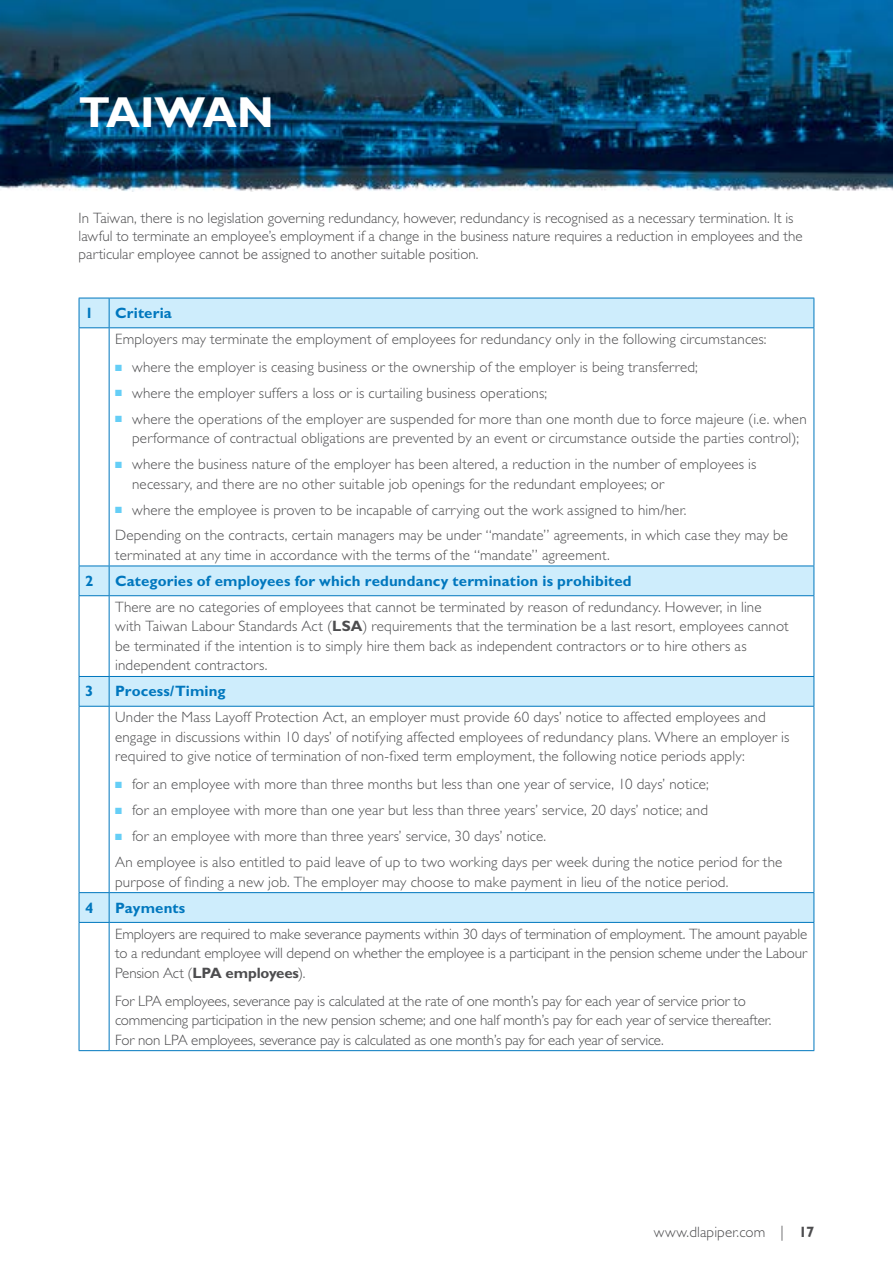
<style>
.page{position:relative;width:893px;height:1263px;background:#fff}
.page>*{position:absolute;margin:0;border:0;box-sizing:border-box;transform-origin:0 0}
.t1{font:700 43.5px "Gill Sans Std";color:#fff}
.t2{font:300 15px/19.5px "Gill Sans Std";letter-spacing:.01em;color:#4d4d4f}
.t3{font:300 15px/19.5px "Gill Sans Std";letter-spacing:-.01em;color:#4d4d4f}
.t4{font:700 15px "Gill Sans Std";letter-spacing:.01em;color:#0077be}
.s1{color:#65cef6}
.s2{font-weight:700}
</style>
<div class="page">
<img style="left:0;top:0;width:893px;height:191px">
<svg style="left:80px;top:299px;width:734px;height:623px"></svg>
<hr style="left:109px;top:298px;width:705px;height:1px;background:#0077be">
<svg style="left:814px;top:298px;width:1px;height:29px"></svg>
<hr style="left:109px;top:327px;width:705px;height:1px;background:#0077be">
<hr style="left:79px;top:328px;width:1px;height:238px;background:#0077be">
<hr style="left:109px;top:328px;width:1px;height:238px;background:#0077be">
<hr style="left:814px;top:328px;width:1px;height:238px;background:#0077be">
<hr style="left:79px;top:596px;width:1px;height:80px;background:#0077be">
<hr style="left:109px;top:596px;width:1px;height:80px;background:#0077be">
<hr style="left:814px;top:596px;width:1px;height:80px;background:#0077be">
<hr style="left:79px;top:707px;width:1px;height:185px;background:#0077be">
<hr style="left:109px;top:707px;width:1px;height:185px;background:#0077be">
<hr style="left:814px;top:707px;width:1px;height:185px;background:#0077be">
<hr style="left:79px;top:923px;width:1px;height:127px;background:#0077be">
<hr style="left:109px;top:923px;width:1px;height:127px;background:#0077be">
<hr style="left:814px;top:923px;width:1px;height:127px;background:#0077be">
<hr style="left:79px;top:1050px;width:30px;height:1px;background:#0077be">
<hr style="left:109px;top:1050px;width:705px;height:1px;background:#0077be">
<hr style="left:79px;top:298px;width:30px;height:1px;background:#0077be">
<svg style="left:79px;top:298px;width:1px;height:29px"></svg>
<svg style="left:109px;top:298px;width:1px;height:29px"></svg>
<hr style="left:79px;top:327px;width:30px;height:1px;background:#0077be">
<hr style="left:79px;top:566px;width:30px;height:1px;background:#0077be">
<svg style="left:79px;top:566px;width:1px;height:29px"></svg>
<hr style="left:79px;top:595px;width:30px;height:1px;background:#0077be">
<hr style="left:109px;top:566px;width:705px;height:1px;background:#0077be">
<svg style="left:109px;top:566px;width:1px;height:29px"></svg>
<svg style="left:814px;top:566px;width:1px;height:29px"></svg>
<hr style="left:109px;top:595px;width:705px;height:1px;background:#0077be">
<hr style="left:79px;top:676px;width:30px;height:1px;background:#0077be">
<svg style="left:79px;top:677px;width:1px;height:29px"></svg>
<hr style="left:79px;top:706px;width:30px;height:1px;background:#0077be">
<hr style="left:109px;top:676px;width:705px;height:1px;background:#0077be">
<svg style="left:109px;top:677px;width:1px;height:29px"></svg>
<svg style="left:814px;top:677px;width:1px;height:29px"></svg>
<hr style="left:109px;top:706px;width:705px;height:1px;background:#0077be">
<hr style="left:79px;top:892px;width:30px;height:1px;background:#0077be">
<svg style="left:79px;top:893px;width:1px;height:29px"></svg>
<hr style="left:79px;top:922px;width:30px;height:1px;background:#0077be">
<hr style="left:109px;top:892px;width:705px;height:1px;background:#0077be">
<svg style="left:109px;top:893px;width:1px;height:29px"></svg>
<svg style="left:814px;top:893px;width:1px;height:29px"></svg>
<hr style="left:109px;top:922px;width:705px;height:1px;background:#0077be">
<h1 class="t1" style="left:79px;top:87px;width:197px">Taiwan</h1>
<p class="t2" style="left:79px;top:209px;width:725px;line-height:18px">In Taiwan, there is no legislation governing redundancy, however, redundancy is recognised as a necessary termination. It is lawful to terminate an employee’s employment if a change in the business nature requires a reduction in employees and the particular employee cannot be assigned to another suitable position.</p>
<p class="t4" style="left:85px;top:304px;width:10px">1</p>
<p class="t4" style="left:115px;top:304px;width:58px">Criteria</p>
<p class="t2" style="left:115px;top:329px;width:653px">Employers may terminate the employment of employees for redundancy only in the following circumstances:</p>
<p class="t2" style="left:115px;top:357px;width:584px"><span class="s1">■</span> where the employer is ceasing business or the ownership of the employer is being transferred;</p>
<p class="t2" style="left:115px;top:383px;width:433px"><span class="s1">■</span> where the employer suffers a loss or is curtailing business operations;</p>
<p class="t2" style="left:132px;top:409px;width:676px;text-indent:-17px"><span class="s1">■</span> where the operations of the employer are suspended for more than one month due to force majeure (i.e. when performance of contractual obligations are prevented by an event or circumstance outside the parties control);</p>
<p class="t2" style="left:132px;top:455px;width:626px;text-indent:-17px"><span class="s1">■</span> where the business nature of the employer has been altered, a reduction in the number of employees is necessary, and there are no other suitable job openings for the redundant employees; or</p>
<p class="t2" style="left:115px;top:497px;width:674px;line-height:25.8px"><span class="s1">■</span> where the employee is proven to be incapable of carrying out the work assigned to him/her.<br>Depending on the contracts, certain managers may be under “mandate” agreements, in which case they may be</p>
<p class="t2" style="left:115px;top:545px;width:496px">terminated at any time in accordance with the terms of the “mandate” agreement.</p>
<p class="t4" style="left:85px;top:572px;width:10px">2</p>
<p class="t4" style="left:115px;top:572px;width:518px">Categories of employees for which redundancy termination is prohibited</p>
<p class="t2" style="left:115px;top:597px;width:648px">There are no categories of employees that cannot be terminated by reason of redundancy. However, in line with Taiwan Labour Standards Act (<span class="s2">LSA</span></p>
<p class="t2" style="left:115px;top:617px;width:675px;text-indent:247px">) requirements that the termination be a last resort, employees cannot be terminated if the intention is to simply hire them back as independent contractors or to hire others as independent contractors.</p>
<p class="t4" style="left:85px;top:682px;width:10px">3</p>
<p class="t4" style="left:115px;top:682px;width:112px">Process/Timing</p>
<p class="t2" style="left:115px;top:708px;width:676px">Under the Mass Layoff Protection Act, an employer must provide 60 days’ notice to affected employees and engage in discussions within 10 days’ of notifying affected employees of redundancy plans. Where an employer is required to give notice of termination of non-fixed term employment, the following notice periods apply:</p>
<p class="t2" style="left:115px;top:775px;width:595px"><span class="s1">■</span> for an employee with more than three months but less than one year of service, 10 days’ notice;</p>
<p class="t2" style="left:115px;top:801px;width:594px"><span class="s1">■</span> for an employee with more than one year but less than three years’ service, 20 days’ notice; and</p>
<p class="t2" style="left:115px;top:823px;width:669px;line-height:25.8px"><span class="s1">■</span> for an employee with more than three years’ service, 30 days’ notice.<br>An employee is also entitled to paid leave of up to two working days per week during the notice period for the</p>
<p class="t2" style="left:115px;top:872px;width:615px">purpose of finding a new job. The employer may choose to make payment in lieu of the notice period.</p>
<p class="t4" style="left:85px;top:899px;width:10px">4</p>
<p class="t4" style="left:115px;top:899px;width:72px">Payments</p>
<p class="t2" style="left:115px;top:924px;width:694px;text-align:justify">Employers are required to make severance payments within 30 days of termination of employment. The amount payable to a redundant employee will depend on whether the employee is a participant in the pension scheme under the Labour Pension Act (<span class="s2">LPA employees</span>).</p>
<p class="t3" style="left:115px;top:991px;width:658px">For LPA employees, severance pay is calculated at the rate of one month’s pay for each year of service prior to commencing participation in the new pension scheme; and one half month’s pay for each year of service thereafter.<br>For non LPA employees, severance pay is calculated as one month’s pay for each year of service.</p>
<p class="t2" style="left:654px;top:1222px;width:162px">www.dlapiper.com | <span class="s2">17</span></p>
</div>
